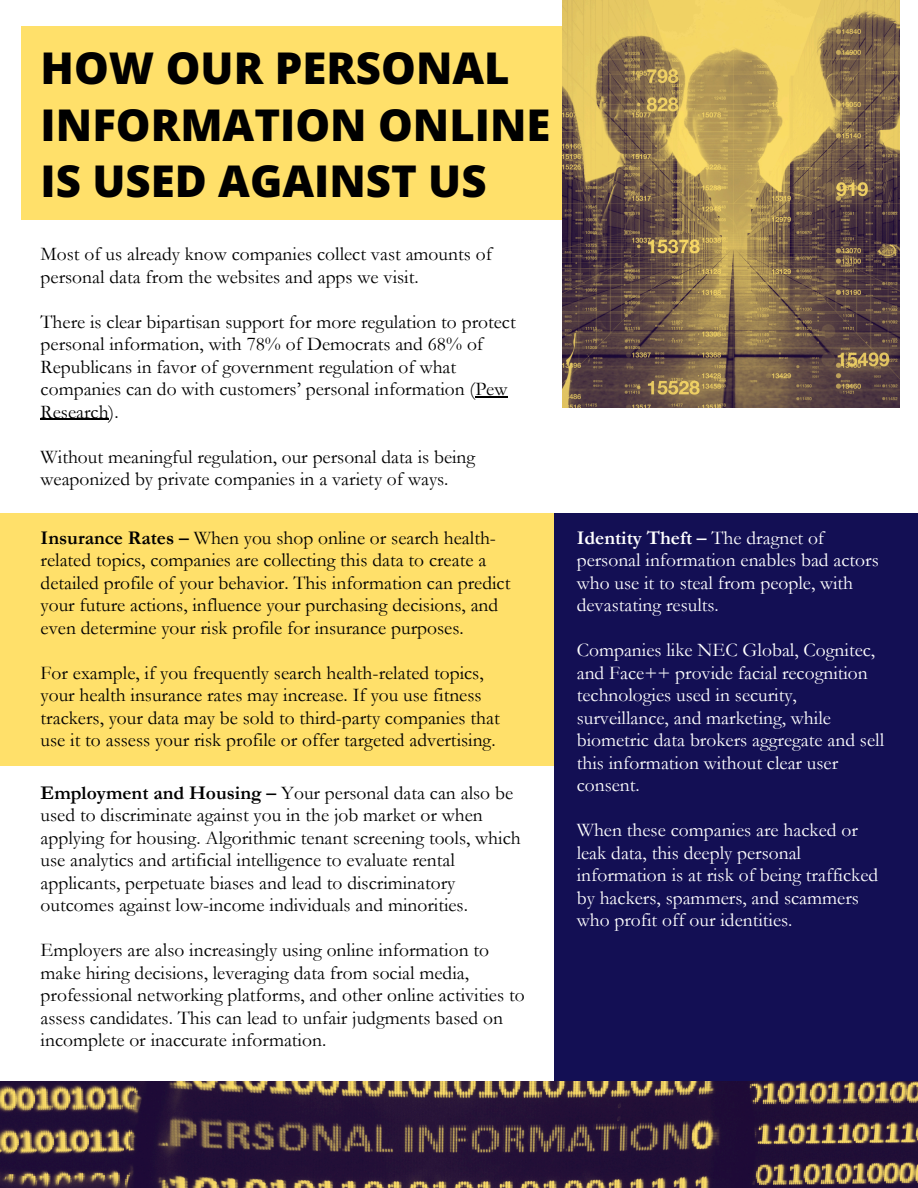
<style>
.page{position:relative;width:918px;height:1188px;background:#fff}
.page>*{position:absolute;margin:0;border:0;box-sizing:border-box;transform-origin:0 0}
.t1{font:800 43.8px/56.2px "Open Sans";color:#000}
.t2{font:19.5px/22.5px "Garamond";color:#000}
.t3{font:19.5px/22.5px "Garamond";color:#fff}
.s1{font-weight:700}
</style>
<div class="page">
<div style="left:21px;top:27px;width:544px;height:193px;background:#ffe06a"></div>
<img style="left:562px;top:0;width:338px;height:407px">
<div style="left:0;top:513px;width:554px;height:253px;background:#ffe06a"></div>
<img style="left:0;top:1081px;width:918px;height:107px">
<div style="left:554px;top:513px;width:364px;height:568px;background:#130f54"></div>
<hr style="left:475px;top:396px;width:32px;height:2px;background:#000">
<hr style="left:41px;top:419px;width:68px;height:1px;background:#000">
<p class="t1" style="left:41px;top:39px;width:511px">HOW OUR PERSONAL<br>INFORMATION ONLINE<br>IS USED AGAINST US</p>
<h1 class="t2" style="left:41px;top:243px;width:453px">Most of us already know companies collect vast amounts of personal data from the websites and apps we visit.</h1>
<p class="t2" style="left:41px;top:311px;width:477px">There is clear bipartisan support for more regulation to protect personal information, with 78% of Democrats and 68% of Republicans in favor of government regulation of what companies can do with customers’ personal information (Pew Research).</p>
<p class="t2" style="left:41px;top:446px;width:436px">Without meaningful regulation, our personal data is being weaponized by private companies in a variety of ways.</p>
<p class="t2" style="left:41px;top:527px;width:471px"><span class="s1">Insurance Rates –</span> When you shop online or search health&shy;related topics, companies are collecting this data to create a detailed profile of your behavior. This information can predict your future actions, influence your purchasing decisions, and even determine your risk profile for insurance purposes.</p>
<p class="t2" style="left:41px;top:662px;width:461px">For example, if you frequently search health-related topics, your health insurance rates may increase. If you use fitness trackers, your data may be sold to third-party companies that use it to assess your risk profile or offer targeted advertising.</p>
<p class="t2" style="left:41px;top:782px;width:482px"><span class="s1">Employment and Housing –</span> Your personal data can also be used to discriminate against you in the job market or when applying for housing. Algorithmic tenant screening tools, which use analytics and artificial intelligence to evaluate rental applicants, perpetuate biases and lead to discriminatory outcomes against low-income individuals and minorities.</p>
<p class="t2" style="left:41px;top:939px;width:485px">Employers are also increasingly using online information to make hiring decisions, leveraging data from social media, professional networking platforms, and other online activities to assess candidates. This can lead to unfair judgments based on incomplete or inaccurate information.</p>
<p class="t3" style="left:577px;top:527px;width:304px"><span class="s1">Identity Theft –</span> The dragnet of personal information enables bad actors who use it to steal from people, with devastating results.</p>
<p class="t3" style="left:577px;top:639px;width:309px">Companies like NEC Global, Cognitec, and Face++ provide facial recognition technologies used in security, surveillance, and marketing, while biometric data brokers aggregate and sell this information without clear user consent.</p>
<p class="t3" style="left:577px;top:819px;width:303px">When these companies are hacked or leak data, this deeply personal information is at risk of being trafficked by hackers, spammers, and scammers who profit off our identities.</p>
</div>
